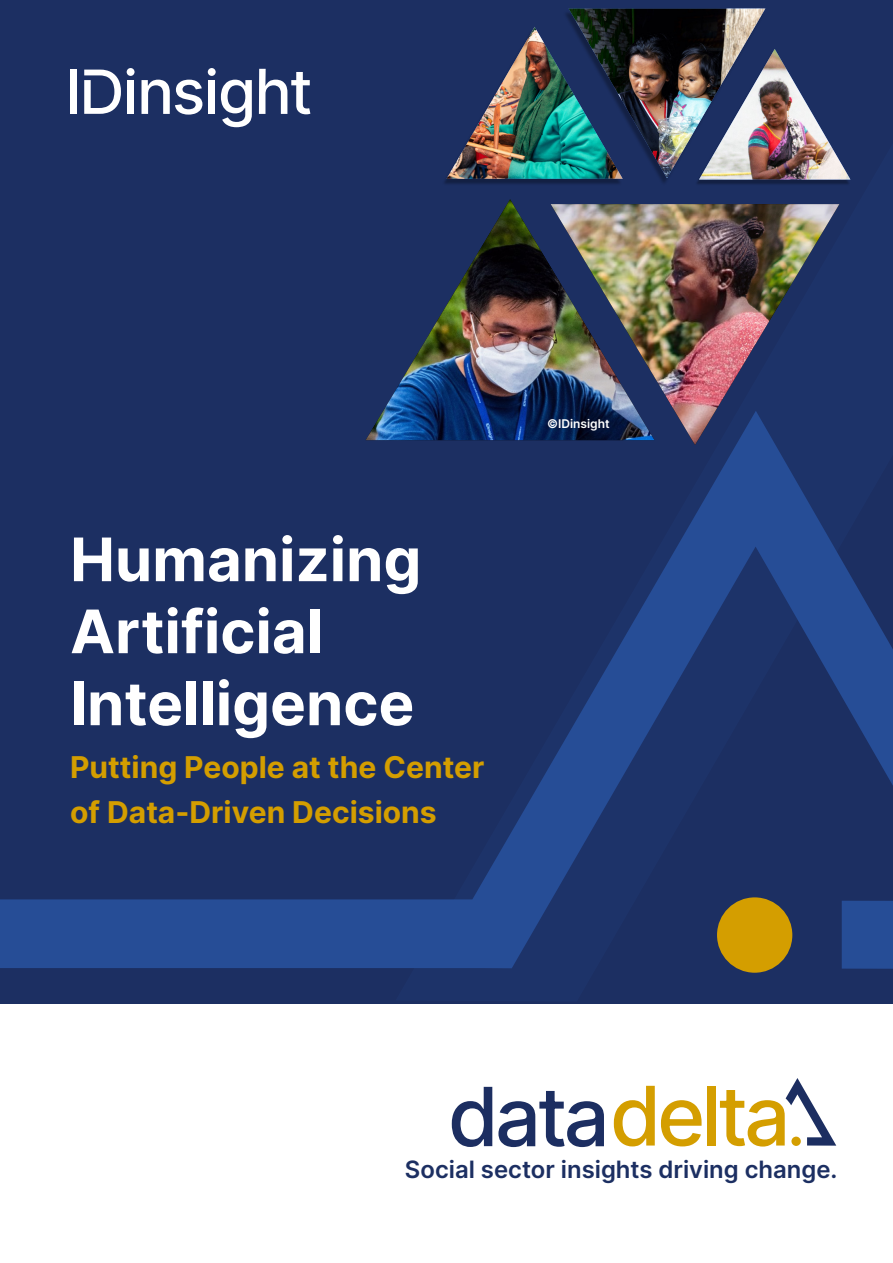
<style>
.page{position:relative;width:893px;height:1263px;background:#fff}
.page>*{position:absolute;margin:0;border:0;box-sizing:border-box;transform-origin:0 0}
.t1{font:700 60px/72px "Inter";color:#fff}
.t2{font:700 30px/45px "Inter";color:#d49e00}
.t3{font:600 23.85px "Inter";color:#1c2f62}
.t4{font:600 12px "Inter";color:#fff}
</style>
<div class="page">
<div style="left:0;top:0;width:893px;height:1003px;background:#1c2f62"></div>
<svg style="left:259px;top:69px;width:51px;height:45px"></svg>
<svg style="left:221px;top:80px;width:31px;height:47px"></svg>
<div style="left:208px;top:80px;width:7px;height:34px;background:#fff"></div>
<div style="left:208px;top:68px;width:8px;height:8px;background:#fff;border-radius:50%"></div>
<svg style="left:142px;top:80px;width:60px;height:35px"></svg>
<div style="left:127px;top:80px;width:7px;height:34px;background:#fff"></div>
<div style="left:127px;top:68px;width:8px;height:8px;background:#fff;border-radius:50%"></div>
<svg style="left:84px;top:70px;width:37px;height:44px"></svg>
<div style="left:70px;top:70px;width:7px;height:44px;background:#fff"></div>
<svg style="left:0;top:440px;width:893px;height:529px"></svg>
<svg style="left:452px;top:1087px;width:40px;height:60px"></svg>
<svg style="left:498px;top:1091px;width:106px;height:56px"></svg>
<svg style="left:614px;top:1086px;width:41px;height:60px"></svg>
<svg style="left:661px;top:1100px;width:41px;height:46px"></svg>
<div style="left:707px;top:1086px;width:9px;height:59px;background:#d49e00"></div>
<svg style="left:720px;top:1078px;width:116px;height:68px"></svg>
<div style="left:442px;top:29px;width:181px;height:156px;background:#000;opacity:.31"></div>
<div style="left:695px;top:51px;width:155px;height:134px;background:#132145"></div>
<img style="left:446px;top:9px;width:319px;height:171px">
<img style="left:699px;top:49px;width:151px;height:131px">
<img style="left:551px;top:204px;width:288px;height:241px">
<img style="left:366px;top:199px;width:288px;height:241px">
<h1 class="t1" style="left:70px;top:522px;width:353px">Humanizing<br>Artificial<br>Intelligence</h1>
<p class="t2" style="left:70px;top:743px;width:416px">Putting People at the Center of Data-Driven Decisions</p>
<p class="t4" style="left:547px;top:415px;width:64px">©IDinsight</p>
<p class="t3" style="left:405px;top:1152px;width:434px">Social sector insights driving change.</p>
</div>
